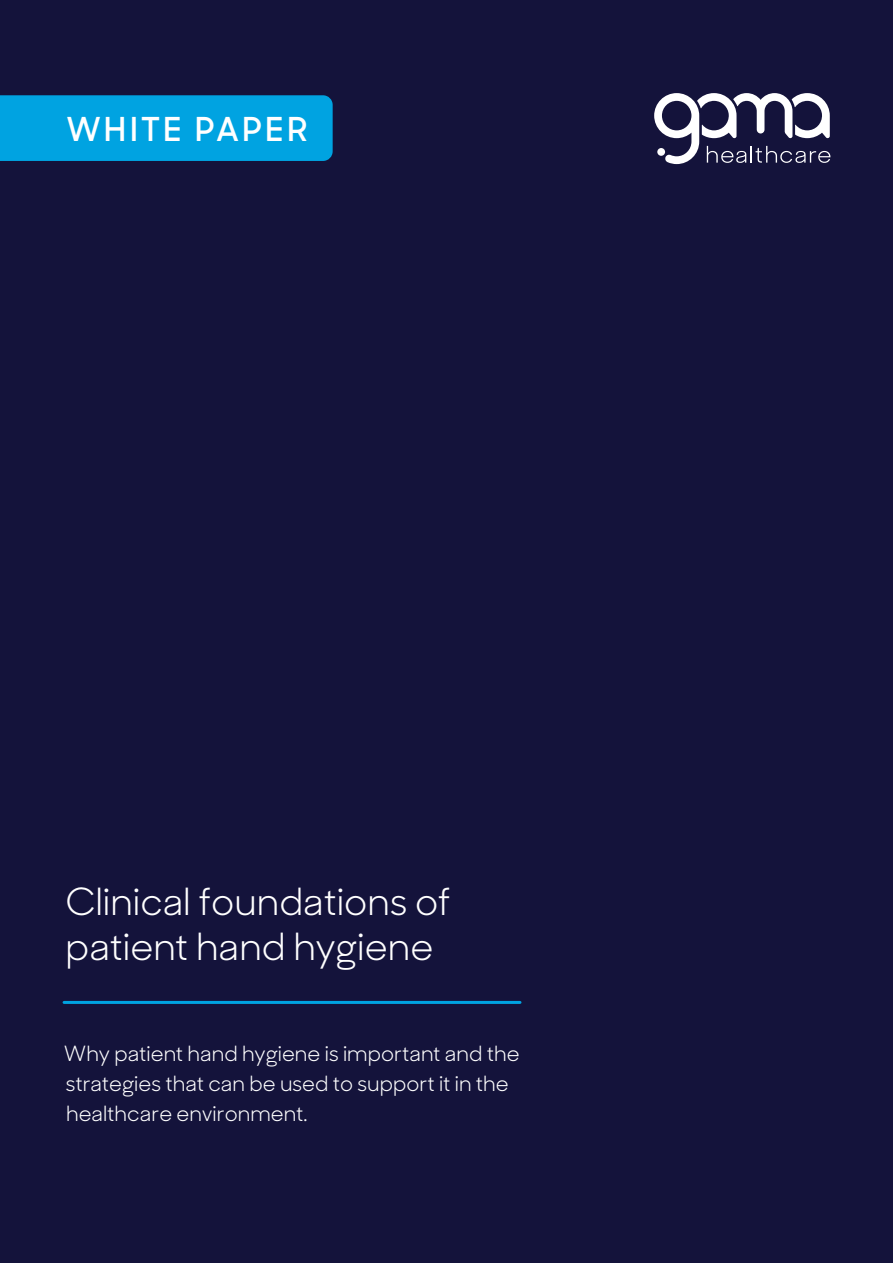
<style>
.page{position:relative;width:893px;height:1263px;background:#14133b}
.page>*{position:absolute;margin:0;border:0;box-sizing:border-box;transform-origin:0 0}
.t1{font:37.5px/45px "Sharp Sans Display No 1";color:#fff}
.t2{font:600 33px "Sharp Sans Display No 1";letter-spacing:.1em;color:#fff}
.t3{font:21px/30px "Sharp Sans Display No 1";color:#fff}
</style>
<div class="page">
<div style="left:0;top:95px;width:333px;height:66px;background:#00a3e1"></div>
<svg style="left:654px;top:93px;width:176px;height:71px"></svg>
<div style="left:657px;top:148px;width:8px;height:8px;background:#fff;border-radius:50%"></div>
<hr style="left:64px;top:1001px;width:456px;height:3px;background:#00a3e1">
<h2 class="t2" style="left:66px;top:103px;width:243px">WHITE PAPER</h2>
<h1 class="t1" style="left:66px;top:876px;width:387px">Clinical foundations of patient hand hygiene</h1>
<p class="t3" style="left:64px;top:1037px;width:457px">Why patient hand hygiene is important and the strategies that can be used to support it in the healthcare environment.</p>
</div>
